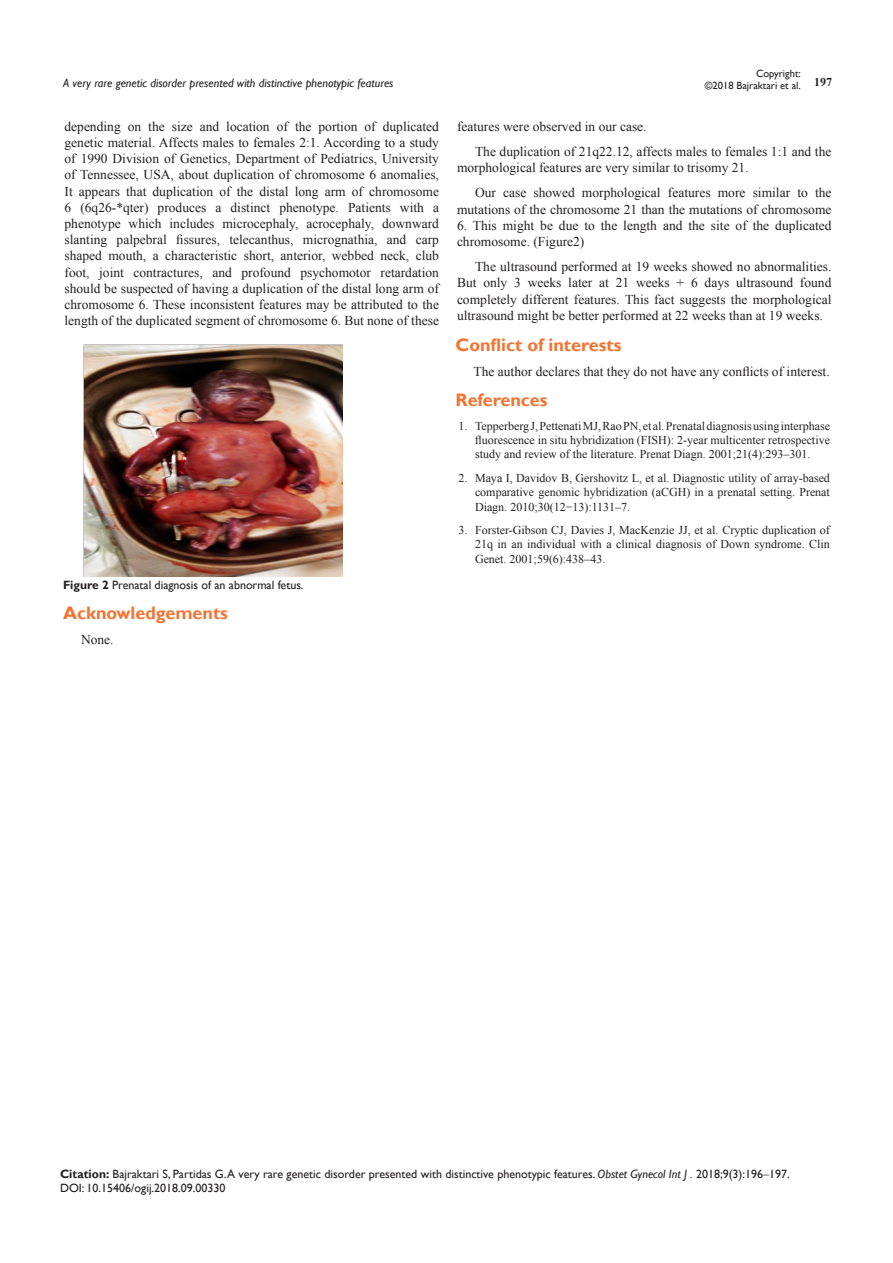
<style>
.page{position:relative;width:893px;height:1263px;background:#fff}
.page>*{position:absolute;margin:0;border:0;box-sizing:border-box;transform-origin:0 0}
.List_Paragraph{font:700 18px "Gill Sans";color:#f37331}
.t1{font:13.5px/16.2px "Times New Roman";color:#231f20;text-align:justify}
.t2{font:12px/14.4px "Times New Roman";color:#231f20;text-align:justify}
.Citation{font:12px "Gill Sans";color:#231f20}
.t3{font:italic 12px "Gill Sans";color:#231f20}
.t4{font:700 12px "Times New Roman";color:#231f20}
.t5{font:10.5px/12.6px "Gill Sans";color:#231f20;text-align:right}
.s1{font-weight:700}
.s2{font-style:italic}
.s3{font-family:"Times New Roman"}
</style>
<div class="page">
<img style="left:83px;top:344px;width:260px;height:233px">
<p class="t5" style="left:705px;top:67px;width:97px">Copyright:<br>©2018 Bajraktari et al.</p>
<p class="t3" style="left:63px;top:76px;width:332px">A very rare genetic disorder presented with distinctive phenotypic features</p>
<p class="t4" style="left:814px;top:73px;width:19px">197</p>
<p class="t1" style="left:64px;top:118px;width:376px">depending on the size and location of the portion of duplicated genetic material. Affects males to females 2:1. According to a study of 1990 Division of Genetics, Department of Pediatrics, University of Tennessee, USA, about duplication of chromosome 6 anomalies, It appears that duplication of the distal long arm of chromosome 6 (6q26-*qter) produces a distinct phenotype. Patients with a phenotype which includes microcephaly, acrocephaly, downward slanting palpebral fissures, telecanthus, micrognathia, and carp shaped mouth, a characteristic short, anterior, webbed neck, club foot, joint contractures, and profound psychomotor retardation should be suspected of having a duplication of the distal long arm of chromosome 6. These inconsistent features may be attributed to the length of the duplicated segment of chromosome 6. But none of these</p>
<p class="t1" style="left:457px;top:118px;width:191px">features were observed in our case.</p>
<p class="t1" style="left:457px;top:143px;width:376px;text-indent:18px">The duplication of 21q22.12, affects males to females 1:1 and the morphological features are very similar to trisomy 21.</p>
<p class="t1" style="left:457px;top:185px;width:376px;text-align:right">Our case showed morphological features more similar to the mutations of the chromosome 21 than the mutations of chromosome</p>
<p class="t1" style="left:457px;top:217px;width:376px">6. This might be due to the length and the site of the duplicated chromosome. (Figure2)</p>
<p class="t1" style="left:457px;top:258px;width:376px;text-indent:18px">The ultrasound performed at 19 weeks showed no abnormalities.<br>But only 3 weeks later at 21 weeks + 6 days ultrasound found completely different features. This fact suggests the morphological ultrasound might be better performed at 22 weeks than at 19 weeks.</p>
<p class="Citation" style="left:63px;top:578px;width:242px"><span class="s1">Figure 2</span> Prenatal diagnosis of an abnormal fetus.</p>
<p class="List_Paragraph" style="left:63px;top:602px;width:166px">Acknowledgements</p>
<p class="t1" style="left:81px;top:632px;width:34px">None.</p>
<p class="List_Paragraph" style="left:455px;top:334px;width:168px">Conflict of interests</p>
<p class="t1" style="left:473px;top:363px;width:358px">The author declares that they do not have any conflicts of interest.</p>
<p class="List_Paragraph" style="left:455px;top:389px;width:94px">References</p>
<p class="t2" style="left:475px;top:418px;width:356px;text-indent:-16px">1. Tepperberg J, Pettenati MJ, Rao PN, et al.Prenatal diagnosis using interphase fluorescence in situ hybridization (FISH): 2-year multicenter retrospective study and review of the literature. Prenat Diagn. 2001;21(4):293–301.</p>
<p class="t2" style="left:475px;top:470px;width:356px;text-indent:-16px">2. Maya I, Davidov B, Gershovitz L, et al. Diagnostic utility of array-based comparative genomic hybridization (aCGH) in a prenatal setting. Prenat Diagn. 2010;30(12−13):1131–7.</p>
<p class="t2" style="left:475px;top:523px;width:356px;text-indent:-16px">3. Forster-Gibson CJ, Davies J, MacKenzie JJ, et al. Cryptic duplication of 21q in an individual with a clinical diagnosis of Down syndrome. Clin Genet. 2001;59(6):438–43.</p>
<p class="Citation" style="left:60px;top:1167px;width:731px"><span class="s1">Citation:</span> Bajraktari S, Partidas G. A very rare genetic disorder presented with distinctive phenotypic features. <span class="s2">Obstet Gynecol Int J .</span> 2018;9(3):196<span class="s3">‒</span>197.</p>
<p class="Citation" style="left:60px;top:1181px;width:167px">DOI: 10.15406/ogij.2018.09.00330</p>
</div>
